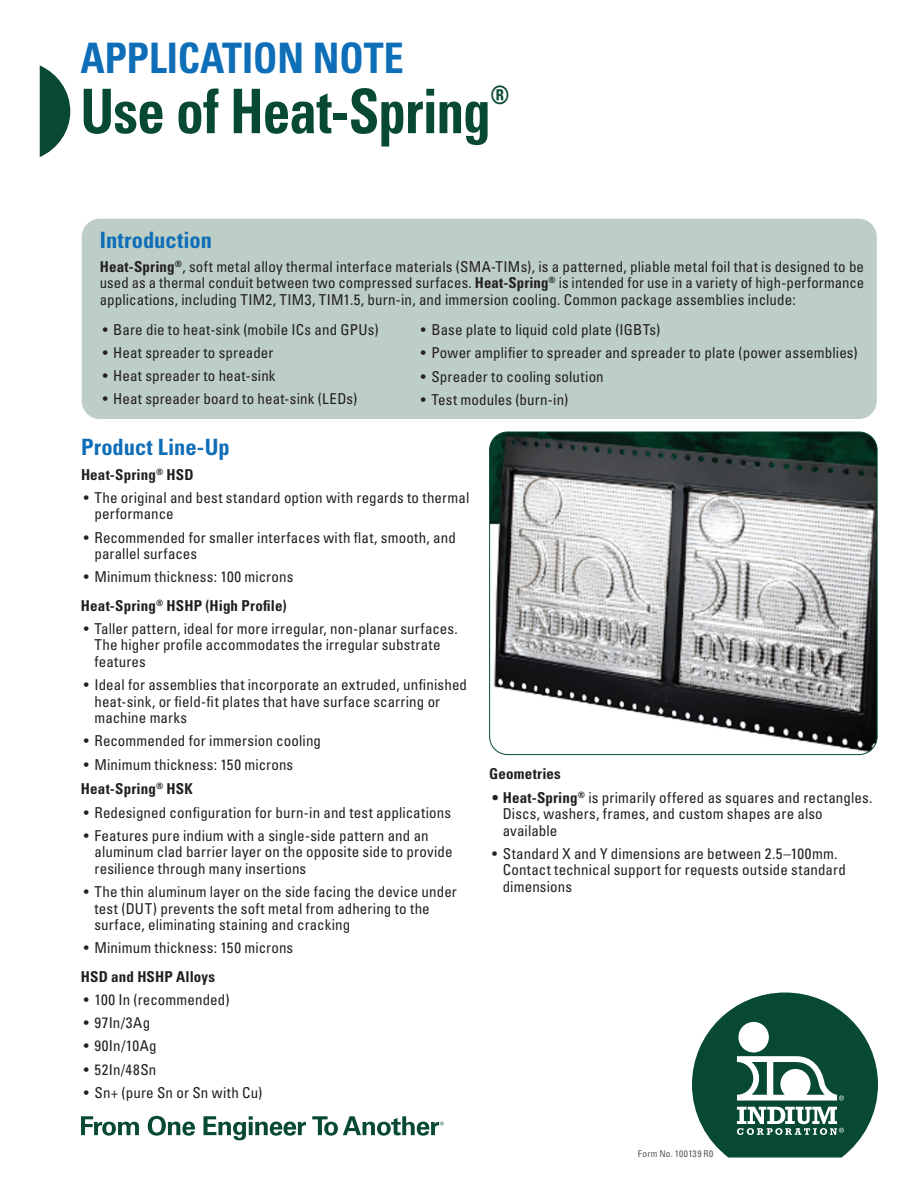
<style>
.page{position:relative;width:918px;height:1188px;background:#fff}
.page>*{position:absolute;margin:0;border:0;box-sizing:border-box;transform-origin:0 0}
.t1{font:700 condensed 61.5px "Univers LT Std";letter-spacing:-.02em;color:#074932;scale:.9 1}
.t2{font:700 condensed 42px "Univers LT Std";color:#0e6eb8;scale:.95 1}
.t3{font:700 condensed 25.35px "Univers LT Std";color:#074932;scale:.9 1}
.t4{font:700 condensed 22.5px "Univers LT Std";color:#0e6eb8}
.t5{font:condensed 15px/16.5px "Univers LT Std";letter-spacing:.01em;color:#231f20}
.t6{font:700 condensed 15px "Univers LT Std";letter-spacing:.01em;color:#231f20}
.t7{font:condensed 15px "Univers LT Std";letter-spacing:.035em;color:#231f20}
.t8{font:condensed 9.45px "Univers LT Std";letter-spacing:.035em;color:#57585a}
.s1{font-weight:700}
</style>
<div class="page">
<svg style="left:692px;top:993px;width:186px;height:165px"></svg>
<div style="left:738px;top:1022px;width:31px;height:30px;background:#fff;border-radius:50%"></div>
<svg style="left:312px;top:1116px;width:132px;height:20px"></svg>
<svg style="left:81px;top:1116px;width:225px;height:24px"></svg>
<svg style="left:40px;top:65px;width:30px;height:92px"></svg>
<div style="left:82px;top:219px;width:795px;height:200px;background:#bccec5;border-radius:18px"></div>
<img style="left:490px;top:432px;width:387px;height:323px">
<div style="left:489px;top:432px;width:389px;height:323px;border:1px solid #074932;border-radius:18px"></div>
<h2 class="t2" style="left:80px;top:32px;width:342px">APPLICATION NOTE</h2>
<h1 class="t1" style="left:80px;top:74px;width:458px">Use of Heat-Spring</h1>
<h3 class="t3" style="left:491px;top:79px;width:23px">®</h3>
<h3 class="t4" style="left:100px;top:227px;width:114px">Introduction</h3>
<p class="t5" style="left:100px;top:258px;width:766px;text-align:justify"><span class="s1">Heat-Spring</span><sup>®</sup>, soft metal alloy thermal interface materials (SMA-TIMs), is a patterned, pliable metal foil that is designed to be used as a thermal conduit between two compressed surfaces. <span class="s1">Heat-Spring</span><sup>®</sup> is intended for use in a variety of high-performance applications, including TIM2, TIM3, TIM1.5, burn-in, and immersion cooling. Common package assemblies include:</p>
<p class="t5" style="left:103px;top:321px;width:277px">• Bare die to heat-sink (mobile ICs and GPUs)</p>
<p class="t5" style="left:103px;top:344px;width:172px">• Heat spreader to spreader</p>
<p class="t5" style="left:103px;top:367px;width:174px">• Heat spreader to heat-sink</p>
<p class="t5" style="left:103px;top:391px;width:256px">• Heat spreader board to heat-sink (LEDs)</p>
<h3 class="t4" style="left:81px;top:433px;width:150px">Product Line-Up</h3>
<p class="t6" style="left:81px;top:465px;width:114px">Heat-Spring<sup>®</sup> HSD</p>
<p class="t5" style="left:94px;top:489px;width:376px;text-indent:-10px">• The original and best standard option with regards to thermal performance</p>
<p class="t5" style="left:94px;top:529px;width:363px;text-indent:-10px">• Recommended for smaller interfaces with flat, smooth, and parallel surfaces</p>
<p class="t5" style="left:81px;top:563px;width:214px;line-height:28.2px">• Minimum thickness: 100 microns<br><span class="s1">Heat-Spring</span><sup>®</sup> <span class="s1">HSHP (High Profile)</span></p>
<p class="t5" style="left:94px;top:620px;width:365px;text-indent:-10px">• Taller pattern, ideal for more irregular, non-planar surfaces.<br>The higher profile accommodates the irregular substrate features</p>
<p class="t5" style="left:94px;top:676px;width:374px;text-indent:-10px">• Ideal for assemblies that incorporate an extruded, unfinished heat-sink, or field-fit plates that have surface scarring or machine marks</p>
<p class="t5" style="left:84px;top:732px;width:239px">• Recommended for immersion cooling</p>
<p class="t5" style="left:81px;top:752px;width:214px;line-height:24.8px">• Minimum thickness: 150 microns<br><span class="s1">Heat-Spring</span><sup>®</sup> <span class="s1">HSK</span></p>
<p class="t5" style="left:84px;top:804px;width:369px">• Redesigned configuration for burn-in and test applications</p>
<p class="t5" style="left:94px;top:827px;width:360px;text-indent:-10px">• Features pure indium with a single-side pattern and an aluminum clad barrier layer on the opposite side to provide resilience through many insertions</p>
<p class="t5" style="left:94px;top:883px;width:364px;text-indent:-10px">• The thin aluminum layer on the side facing the device under test (DUT) prevents the soft metal from adhering to the surface, eliminating staining and cracking</p>
<p class="t5" style="left:84px;top:939px;width:211px">• Minimum thickness: 150 microns</p>
<p class="t6" style="left:81px;top:967px;width:136px">HSD and HSHP Alloys</p>
<p class="t5" style="left:84px;top:991px;width:147px">• 100 In (recommended)</p>
<p class="t5" style="left:84px;top:1014px;width:68px">• 97In/3Ag</p>
<p class="t5" style="left:84px;top:1037px;width:74px">• 90In/10Ag</p>
<p class="t7" style="left:84px;top:1060px;width:74px">• 52In/48Sn</p>
<p class="t5" style="left:84px;top:1084px;width:180px">• Sn+ (pure Sn or Sn with Cu)</p>
<p class="t5" style="left:421px;top:321px;width:241px">• Base plate to liquid cold plate (IGBTs)</p>
<p class="t5" style="left:421px;top:344px;width:438px">• Power amplifier to spreader and spreader to plate (power assemblies)</p>
<p class="t5" style="left:421px;top:368px;width:184px">• Spreader to cooling solution</p>
<p class="t5" style="left:421px;top:391px;width:149px">• Test modules (burn-in)</p>
<p class="t6" style="left:489px;top:765px;width:73px">Geometries</p>
<p class="t5" style="left:503px;top:789px;width:371px;text-indent:-10px"><span class="s1">• Heat-Spring</span><sup>®</sup> is primarily offered as squares and rectangles.<br>Discs, washers, frames, and custom shapes are also available</p>
<p class="t5" style="left:503px;top:845px;width:345px;text-indent:-10px">• Standard X and Y dimensions are between 2.5–100mm.<br>Contact technical support for requests outside standard dimensions</p>
<p class="t8" style="left:638px;top:1148px;width:77px">Form No. 100139 R0</p>
</div>
